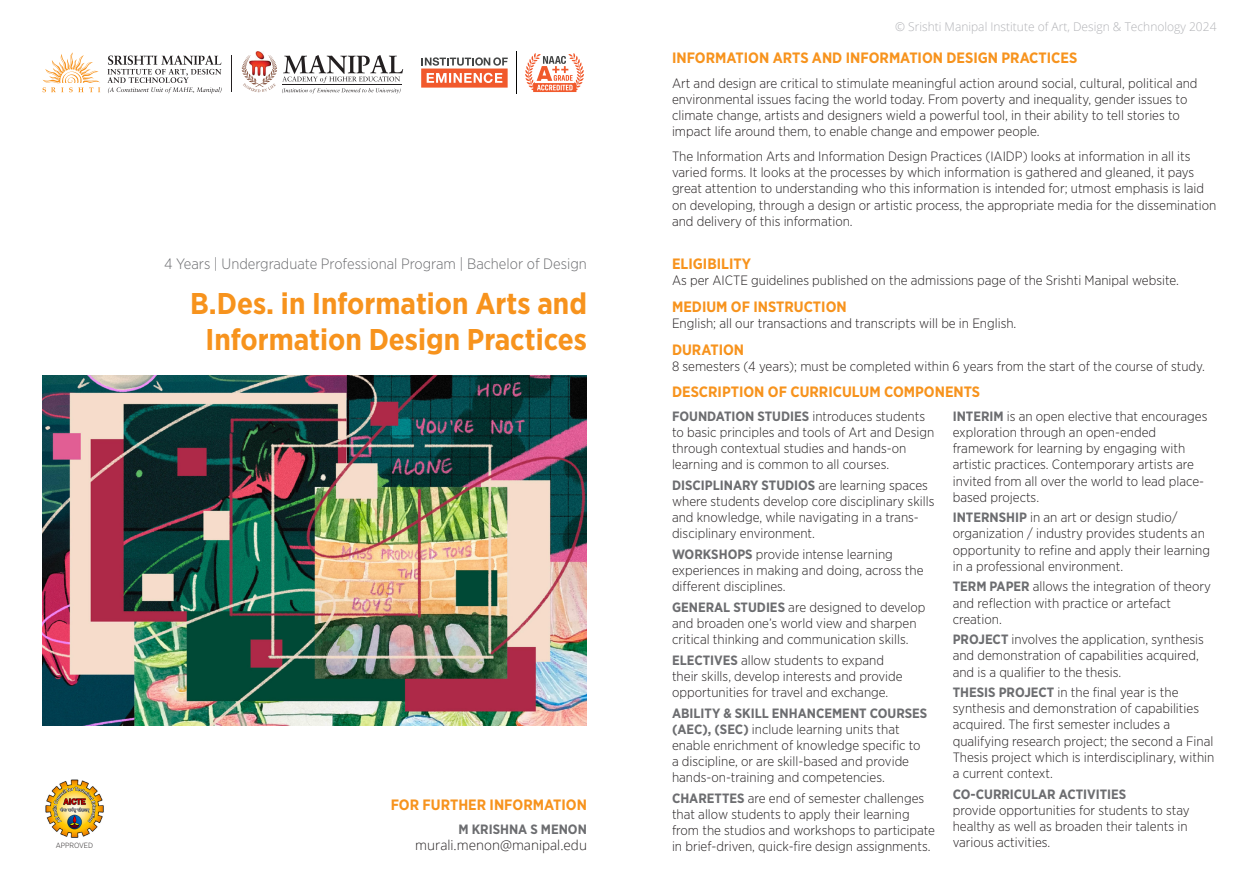
<style>
.page{position:relative;width:1259px;height:893px;background:#fff}
.page>*{position:absolute;margin:0;border:0;box-sizing:border-box;transform-origin:0 0}
.Body{font:700 30px/36px "Gotham Narrow";color:#f7931d;text-align:center}
.Body-2{font:700 15px "Gotham Narrow";color:#f7931d}
.Body-3{font:300 15px "Gotham Narrow";color:#6c6d70}
.Body_M___M{font:300 13.5px/16.2px "Gotham Narrow";color:#231f20}
.Body-4{font:300 13.5px/16.2px "Gotham Narrow";color:#231f20}
.Body-5{font:300 13.5px "Open Sans";color:#231f20}
.Body-6{font:700 13.5px "Gotham Narrow";color:#6c6d70}
.t1{font:300 12px "Open Sans";color:#b2b3b7}
.Body_Units{font:300 7.5px "Gotham Narrow";color:#231f20}
.s1{font-weight:700;color:#6c6d70}
</style>
<div class="page">
<img style="left:43px;top:376px;width:544px;height:349px">
<img style="left:45px;top:779px;width:59px;height:59px">
<svg style="left:421px;top:57px;width:87px;height:31px"></svg>
<hr style="left:516px;top:51px;width:1px;height:43px;background:#040503">
<svg style="left:525px;top:53px;width:59px;height:39px"></svg>
<svg style="left:107px;top:55px;width:114px;height:38px"></svg>
<svg style="left:43px;top:52px;width:57px;height:40px"></svg>
<img style="left:255px;top:51px;width:9px;height:4px">
<svg style="left:242px;top:55px;width:161px;height:38px"></svg>
<hr style="left:231px;top:55px;width:1px;height:37px;background:#231f20">
<p class="Body-3" style="left:164px;top:255px;width:424px">4 Years | Undergraduate Professional Program | Bachelor of Design</p>
<p class="Body" style="left:190px;top:285px;width:398px">B.Des. in Information Arts and<br>Information Design Practices</p>
<p class="Body-2" style="left:391px;top:795px;width:198px">FOR FURTHER INFORMATION</p>
<p class="Body-6" style="left:458px;top:821px;width:130px">M KRISHNA S MENON</p>
<p class="Body_Units" style="left:56px;top:841px;width:39px">APPROVED</p>
<p class="Body-5" style="left:415px;top:836px;width:173px">murali.menon@manipal.edu</p>
<p class="t1" style="left:895px;top:19px;width:323px">© Srishti Manipal Institute of Art, Design &amp; Technology 2024</p>
<p class="Body-2" style="left:672px;top:48px;width:407px">INFORMATION ARTS AND INFORMATION DESIGN PRACTICES</p>
<p class="Body-4" style="left:672px;top:75px;width:527px">Art and design are critical to stimulate meaningful action around social, cultural, political and environmental issues facing the world today. From poverty and inequality, gender issues to climate change, artists and designers wield a powerful tool, in their ability to tell stories to impact life around them, to enable change and empower people.</p>
<p class="Body-4" style="left:672px;top:148px;width:546px">The Information Arts and Information Design Practices (IAIDP) looks at information in all its varied forms. It looks at the processes by which information is gathered and gleaned, it pays great attention to understanding who this information is intended for; utmost emphasis is laid on developing, through a design or artistic process, the appropriate media for the dissemination and delivery of this information.</p>
<p class="Body-2" style="left:672px;top:254px;width:80px">ELIGIBILITY</p>
<p class="Body-4" style="left:672px;top:272px;width:508px">As per AICTE guidelines published on the admissions page of the Srishti Manipal website.</p>
<p class="Body-2" style="left:672px;top:297px;width:176px">MEDIUM OF INSTRUCTION</p>
<p class="Body-4" style="left:672px;top:315px;width:346px">English; all our transactions and transcripts will be in English.</p>
<p class="Body-2" style="left:672px;top:340px;width:74px">DURATION</p>
<p class="Body-4" style="left:672px;top:358px;width:534px">8 semesters (4 years); must be completed within 6 years from the start of the course of study.</p>
<p class="Body-2" style="left:672px;top:382px;width:310px">DESCRIPTION OF CURRICULUM COMPONENTS</p>
<p class="Body_M___M" style="left:672px;top:408px;width:264px"><span class="s1">FOUNDATION STUDIES</span> introduces students to basic principles and tools of Art and Design through contextual studies and hands-on learning and is common to all courses.</p>
<p class="Body_M___M" style="left:672px;top:477px;width:264px"><span class="s1">DISCIPLINARY STUDIOS</span> are learning spaces where students develop core disciplinary skills and knowledge, while navigating in a trans&shy;disciplinary environment.</p>
<p class="Body_M___M" style="left:672px;top:546px;width:253px"><span class="s1">WORKSHOPS</span> provide intense learning experiences in making and doing, across the different disciplines.</p>
<p class="Body_M___M" style="left:672px;top:599px;width:255px"><span class="s1">GENERAL STUDIES</span> are designed to develop and broaden one’s world view and sharpen critical thinking and communication skills.</p>
<p class="Body_M___M" style="left:672px;top:651px;width:232px"><span class="s1">ELECTIVES</span> allow students to expand their skills, develop interests and provide opportunities for travel and exchange.</p>
<p class="Body_M___M" style="left:672px;top:704px;width:257px"><span class="s1">ABILITY &amp; SKILL ENHANCEMENT COURSES (AEC), (SEC)</span> include learning units that enable enrichment of knowledge specific to a discipline, or are skill-based and provide hands-on-training and competencies.</p>
<p class="Body_M___M" style="left:672px;top:790px;width:265px"><span class="s1">CHARETTES</span> are end of semester challenges that allow students to apply their learning from the studios and workshops to participate in brief-driven, quick-fire design assignments.</p>
<p class="Body_M___M" style="left:952px;top:408px;width:256px"><span class="s1">INTERIM</span> is an open elective that encourages exploration through an open-ended framework for learning by engaging with artistic practices. Contemporary artists are invited from all over the world to lead place&shy;based projects.</p>
<p class="Body_M___M" style="left:952px;top:509px;width:259px"><span class="s1">INTERNSHIP</span> in an art or design studio/ organization / industry provides students an opportunity to refine and apply their learning in a professional environment.</p>
<p class="Body_M___M" style="left:952px;top:578px;width:260px"><span class="s1">TERM PAPER</span> allows the integration of theory and reflection with practice or artefact creation.</p>
<p class="Body_M___M" style="left:952px;top:631px;width:253px"><span class="s1">PROJECT</span> involves the application, synthesis and demonstration of capabilities acquired, and is a qualifier to the thesis.</p>
<p class="Body_M___M" style="left:952px;top:684px;width:263px"><span class="s1">THESIS PROJECT</span> in the final year is the synthesis and demonstration of capabilities acquired. The first semester includes a qualifying research project; the second a Final Thesis project which is interdisciplinary, within a current context.</p>
<p class="Body_M___M" style="left:952px;top:785px;width:238px"><span class="s1">CO-CURRICULAR ACTIVITIES<br></span>provide opportunities for students to stay healthy as well as broaden their talents in various activities.</p>
</div>
